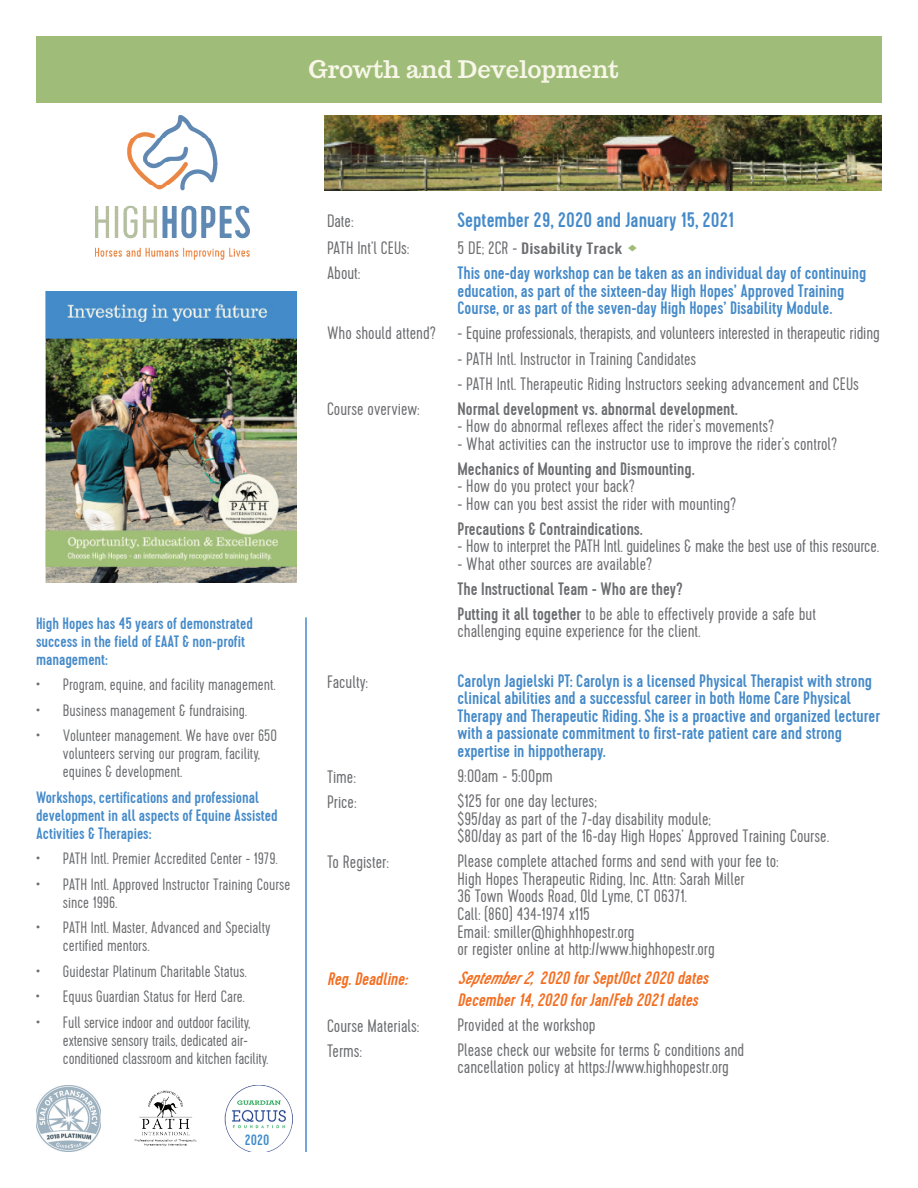
<style>
.page{position:relative;width:918px;height:1188px;background:#fff}
.page>*{position:absolute;margin:0;border:0;box-sizing:border-box;transform-origin:0 0}
.t1{font:700 24px "Trocchi";color:#f7f6e8}
.t2{font:500 21px "Cervo";color:#458ac9}
.t3{font:300 18px/17.5px "Cervo";color:#6c6d70}
.t4{font:500 18px/17.5px "Cervo";color:#458ac9}
.t5{font:500 18px "Cervo";color:#6c6d70}
.t6{font:italic 500 18px/21.6px "Cervo";color:#f36e21}
.t7{font:300 16.5px/18px "Cervo";color:#6c6d70}
.t8{font:500 16.5px/18px "Cervo";color:#458ac9}
.t9{font:500 16.5px "Cervo";color:#6c6d70;scale:1.26 1}
.t10{font:500 15px "Cervo";color:#408bca}
.s1{font-weight:300;font-size:18px}
.s2{font-weight:500}
</style>
<div class="page">
<div style="left:36px;top:36px;width:846px;height:67px;background:#9fbd78"></div>
<img style="left:46px;top:292px;width:250px;height:290px">
<img style="left:324px;top:116px;width:558px;height:75px">
<hr style="left:305px;top:617px;width:2px;height:535px;background:#468ac9">
<img style="left:95px;top:116px;width:154px;height:143px">
<img style="left:134px;top:1090px;width:63px;height:56px">
<img style="left:36px;top:1085px;width:65px;height:67px">
<img style="left:224px;top:1085px;width:69px;height:67px">
<h1 class="t1" style="left:308px;top:57px;width:312px">Growth and Development</h1>
<p class="t8" style="left:36px;top:615px;width:218px">High Hopes has 45 years of demonstrated success in the field of EAAT &amp; non-profit management:</p>
<p class="t7" style="left:36px;top:676px;width:241px">• Program, equine, and facility management.</p>
<p class="t7" style="left:36px;top:702px;width:213px">• Business management &amp; fundraising.</p>
<p class="t7" style="left:63px;top:727px;width:216px;text-indent:-27px">• Volunteer management. We have over 650 volunteers serving our program, facility, equines &amp; development.</p>
<p class="t8" style="left:36px;top:789px;width:243px">Workshops, certifications and professional development in all aspects of Equine Assisted<br>Activities &amp; Therapies:</p>
<p class="t7" style="left:36px;top:850px;width:243px">• PATH Intl. Premier Accredited Center - 1979.</p>
<p class="t7" style="left:63px;top:876px;width:229px;text-indent:-27px">• PATH Intl. Approved Instructor Training Course since 1996.</p>
<p class="t7" style="left:63px;top:919px;width:209px;text-indent:-27px">• PATH Intl. Master, Advanced and Specialty certified mentors.</p>
<p class="t7" style="left:36px;top:963px;width:212px">• Guidestar Platinum Charitable Status.</p>
<p class="t7" style="left:36px;top:988px;width:210px">• Equus Guardian Status for Herd Care.</p>
<p class="t7" style="left:63px;top:1014px;width:207px;text-indent:-27px">• Full service indoor and outdoor facility, extensive sensory trails, dedicated air&shy;conditioned classroom and kitchen facility.</p>
<p class="t10" style="left:245px;top:1131px;width:26px">2020</p>
<p class="t2" style="left:458px;top:208px;width:278px">September 29, 2020 and January 15, 2021</p>
<p class="t9" style="left:458px;top:239px;width:132px"><span class="s1">5 DE; 2CR -</span> Disability Track</p>
<p class="t4" style="left:458px;top:265px;width:410px">This one-day workshop can be taken as an individual day of continuing education, as part of the sixteen-day High Hopes’ Approved Training<br>Course, or as part of the seven-day High Hopes’ Disability Module.</p>
<p class="t3" style="left:327px;top:325px;width:554px">Who should attend? - Equine professionals, therapists, and volunteers interested in therapeutic riding</p>
<p class="t3" style="left:458px;top:350px;width:240px">- PATH Intl. Instructor in Training Candidates</p>
<p class="t3" style="left:458px;top:375px;width:403px">- PATH Intl. Therapeutic Riding Instructors seeking advancement and CEUs</p>
<p class="t3" style="left:327px;top:400px;width:94px">Course overview:</p>
<p class="t5" style="left:458px;top:398px;width:282px">Normal development vs. abnormal development.</p>
<p class="t3" style="left:458px;top:418px;width:318px">- How do abnormal reflexes affect the rider’s movements?</p>
<p class="t3" style="left:458px;top:436px;width:381px">- What activities can the instructor use to improve the rider’s control?</p>
<p class="t5" style="left:458px;top:458px;width:238px">Mechanics of Mounting and Dismounting.</p>
<p class="t3" style="left:458px;top:478px;width:179px">- How do you protect your back?</p>
<p class="t3" style="left:458px;top:496px;width:280px">- How can you best assist the rider with mounting?</p>
<p class="t5" style="left:458px;top:518px;width:187px">Precautions &amp; Contraindications.</p>
<p class="t3" style="left:458px;top:538px;width:423px">- How to interpret the PATH Intl. guidelines &amp; make the best use of this resource.</p>
<p class="t3" style="left:458px;top:556px;width:196px">- What other sources are available?</p>
<p class="t5" style="left:458px;top:578px;width:227px">The Instructional Team - Who are they?</p>
<p class="t3" style="left:327px;top:208px;width:84px;line-height:27px">Date:<br>PATH Int’l CEUs:</p>
<p class="t3" style="left:327px;top:265px;width:35px">About:</p>
<p class="t3" style="left:327px;top:674px;width:42px">Faculty:</p>
<p class="t3" style="left:327px;top:765px;width:31px;line-height:25px">Time:<br>Price:</p>
<p class="t3" style="left:327px;top:854px;width:63px">To Register:</p>
<p class="t6" style="left:327px;top:969px;width:82px">Reg. Deadline:</p>
<p class="t3" style="left:327px;top:1014px;width:94px;line-height:25px">Course Materials:<br>Terms:</p>
<p class="t3" style="left:458px;top:606px;width:360px;line-height:16.6px"><span class="s2">Putting it all together</span> to be able to effectively provide a safe but challenging equine experience for the client.</p>
<p class="t4" style="left:458px;top:672px;width:424px">Carolyn Jagielski PT: Carolyn is a licensed Physical Therapist with strong clinical abilities and a successful career in both Home Care Physical Therapy and Therapeutic Riding. She is a proactive and organized lecturer with a passionate commitment to first-rate patient care and strong expertise in hippotherapy.</p>
<p class="t3" style="left:458px;top:764px;width:141px;line-height:25px">9:00am - 5:00pm<br>$125 for one day lectures;</p>
<p class="t3" style="left:458px;top:810px;width:373px">$95/day as part of the 7-day disability module;<br>$80/day as part of the 16-day High Hopes’ Approved Training Course.</p>
<p class="t3" style="left:458px;top:853px;width:322px">Please complete attached forms and send with your fee to:<br>High Hopes Therapeutic Riding, Inc. Attn: Sarah Miller<br>36 Town Woods Road , Old Lyme, CT 06371.<br>Call: (860) 434-1974 x115<br>Email: smiller@highhhopestr.org<br>or register online at http://www.highhopestr.org</p>
<p class="t6" style="left:458px;top:968px;width:252px">September2, 2020 for Sept/Oct 2020 dates<br>December 14, 2020 for Jan/Feb 2021 dates</p>
<p class="t3" style="left:458px;top:1013px;width:288px;line-height:25px">Provided at the workshop<br>Please check our website for terms &amp; conditions and</p>
<p class="t3" style="left:458px;top:1059px;width:273px">cancellation policy at https://www.highhopestr.org</p>
</div>
